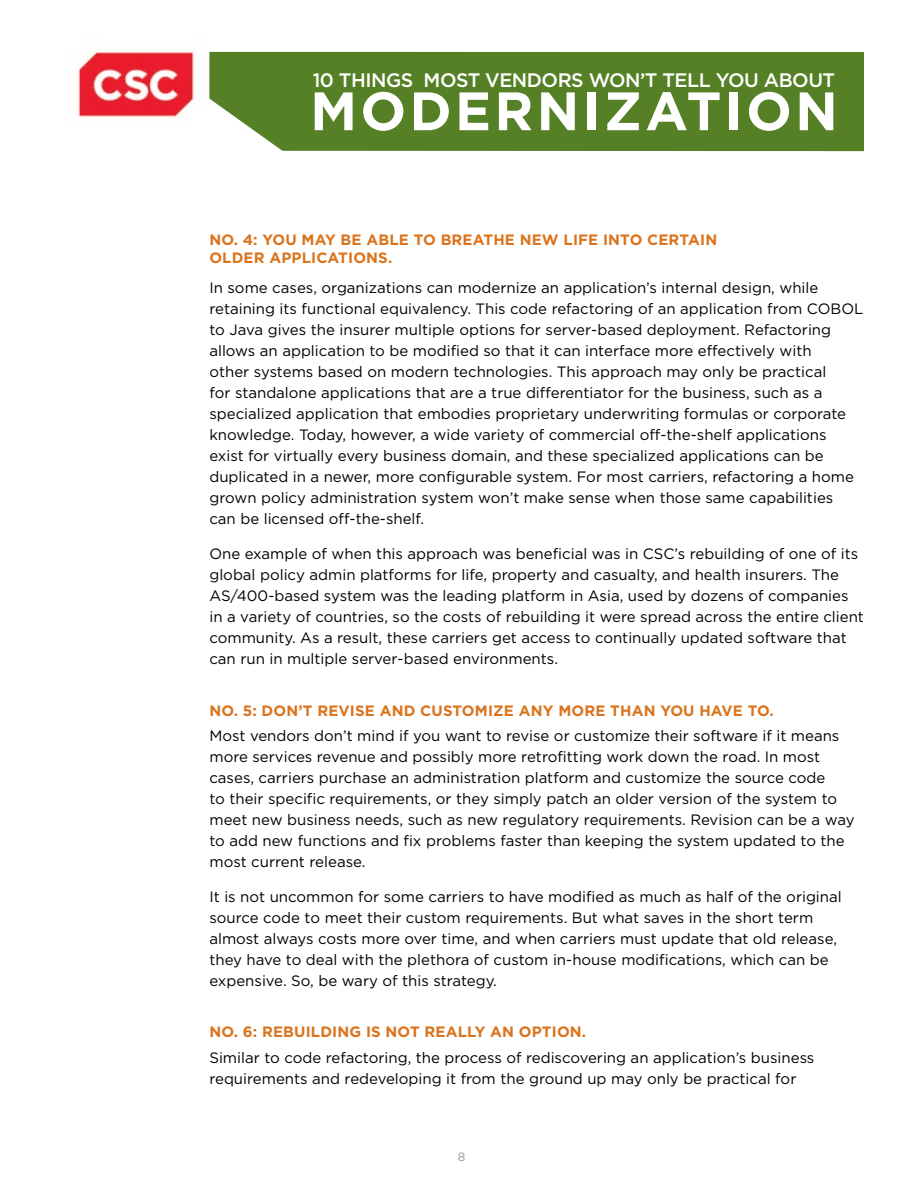
<style>
.page{position:relative;width:918px;height:1188px;background:#fff}
.page>*{position:absolute;margin:0;border:0;box-sizing:border-box;transform-origin:0 0}
.t1{font:700 54px "Gotham";letter-spacing:.06em;color:#fff}
.t2{font:500 19.5px "Gotham";letter-spacing:-.025em;color:#fff}
.BODY_text{font:15px/21px "Gotham";color:#000}
.subsubhead{font:700 15px "Gotham";letter-spacing:.01em;color:#da731c}
.figurehead{font:700 15px/18px "Gotham";letter-spacing:.01em;color:#da731c}
.t3{font:12px "Gotham";color:#939598}
</style>
<div class="page">
<img style="left:77px;top:51px;width:118px;height:67px">
<div style="left:209px;top:52px;width:655px;height:99px;background:#558025"></div>
<h2 class="t2" style="left:313px;top:67px;width:524px">10 THINGS MOST VENDORS WON’T TELL YOU ABOUT</h2>
<h1 class="t1" style="left:310px;top:75px;width:529px">MODERNIZATION</h1>
<p class="figurehead" style="left:209px;top:231px;width:509px">NO. 4: YOU MAY BE ABLE TO BREATHE NEW LIFE INTO CERTAIN<br>OLDER APPLICATIONS.</p>
<p class="BODY_text" style="left:209px;top:277px;width:655px">In some cases, organizations can modernize an application’s internal design, while retaining its functional equivalency. This code refactoring of an application from COBOL to Java gives the insurer multiple options for server-based deployment. Refactoring allows an application to be modified so that it can interface more effectively with<br>other systems based on modern technologies. This approach may only be practical<br>for standalone applications that are a true differentiator for the business, such as a specialized application that embodies proprietary underwriting formulas or corporate knowledge. Today, however, a wide variety of commercial off-the-shelf applications exist for virtually every business domain, and these specialized applications can be duplicated in a newer, more configurable system. For most carriers, refactoring a home grown policy administration system won’t make sense when those same capabilities can be licensed off-the-shelf.</p>
<p class="BODY_text" style="left:209px;top:543px;width:656px">One example of when this approach was beneficial was in CSC’s rebuilding of one of its global policy admin platforms for life, property and casualty, and health insurers. The AS/400-based system was the leading platform in Asia, used by dozens of companies in a variety of countries, so the costs of rebuilding it were spread across the entire client community. As a result, these carriers get access to continually updated software that can run in multiple server-based environments.</p>
<p class="subsubhead" style="left:209px;top:700px;width:566px">NO. 5: DON’T REVISE AND CUSTOMIZE ANY MORE THAN YOU HAVE TO.</p>
<p class="BODY_text" style="left:209px;top:725px;width:647px">Most vendors don’t mind if you want to revise or customize their software if it means more services revenue and possibly more retrofitting work down the road. In most cases, carriers purchase an administration platform and customize the source code<br>to their specific requirements, or they simply patch an older version of the system to meet new business needs, such as new regulatory requirements. Revision can be a way to add new functions and fix problems faster than keeping the system updated to the most current release.</p>
<p class="BODY_text" style="left:209px;top:885px;width:634px">It is not uncommon for some carriers to have modified as much as half of the original source code to meet their custom requirements. But what saves in the short term almost always costs more over time, and when carriers must update that old release, they have to deal with the plethora of custom in-house modifications, which can be expensive. So, be wary of this strategy.</p>
<p class="subsubhead" style="left:209px;top:1022px;width:378px">NO. 6: REBUILDING IS NOT REALLY AN OPTION.</p>
<p class="BODY_text" style="left:209px;top:1047px;width:607px">Similar to code refactoring, the process of rediscovering an application’s business requirements and redeveloping it from the ground up may only be practical for</p>
<p class="t3" style="left:458px;top:1149px;width:9px">8</p>
</div>
